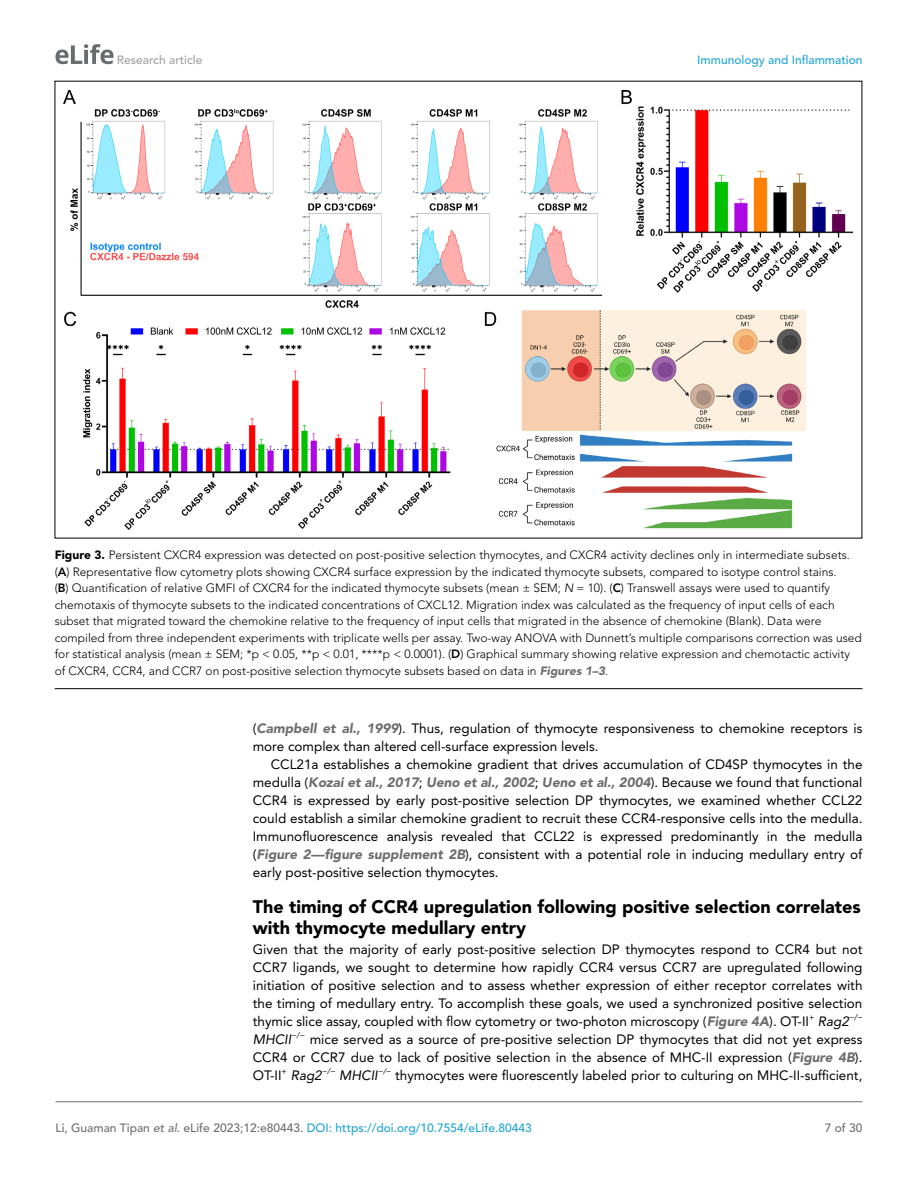
<style>
.page{position:relative;width:918px;height:1188px;background:#fff}
.page>*{position:absolute;margin:0;border:0;box-sizing:border-box;transform-origin:0 0}
.t1{font:900 18px/21px "Avenir LT Std";color:#000}
.t2{font:13.5px/18px "Avenir LT Std";color:#000;text-align:justify}
.t3{font:300 12px/16.5px "Avenir LT Std";color:#000}
.t4{font:500 12px "Avenir LT Std";color:#1ea4d7}
.t5{font:500 12px "Avenir LT Std";color:#a3a09f}
.t6{font:500 12px "Avenir LT Std";color:#6e6e70}
.s1{font-weight:900}
.s2{font-weight:800}
.s3{font-style:italic}
.s4{font-weight:900;font-style:italic;color:#6e6e70}
.s5{color:#6e6e70}
.s6{font-style:italic;color:#6e6e70}
</style>
<div class="page">
<svg style="left:55px;top:44px;width:59px;height:20px"></svg>
<hr style="left:56px;top:1101px;width:806px;height:1px;background:#6e6e70">
<hr style="left:55px;top:688px;width:807px;height:1px;background:#000">
<img style="left:64px;top:90px;width:789px;height:439px">
<p class="t5" style="left:117px;top:53px;width:87px">Research article</p>
<p class="t4" style="left:697px;top:53px;width:167px">Immunology and Inflammation</p>
<p class="t3" style="left:55px;top:547px;width:809px"><span class="s1">Figure 3.</span> Persistent CXCR4 expression was detected on post-positive selection thymocytes, and CXCR4 activity declines only in intermediate subsets. (<span class="s2">A</span>) Representative flow cytometry plots showing CXCR4 surface expression by the indicated thymocyte subsets, compared to isotype control stains.<br>(<span class="s2">B</span>) Quantification of relative GMFI of CXCR4 for the indicated thymocyte subsets (mean ± SEM; <span class="s3">N</span> = 10). (<span class="s2">C</span>) Transwell assays were used to quantify chemotaxis of thymocyte subsets to the indicated concentrations of CXCL12. Migration index was calculated as the frequency of input cells of each subset that migrated toward the chemokine relative to the frequency of input cells that migrated in the absence of chemokine (Blank). Data were compiled from three independent experiments with triplicate wells per assay. Two-way ANOVA with Dunnett’s multiple comparisons correction was used for statistical analysis (mean ± SEM; *p &lt; 0.05, **p &lt; 0.01, ****p &lt; 0.0001). (<span class="s2">D</span>) Graphical summary showing relative expression and chemotactic activity of CXCR4, CCR4, and CCR7 on post-positive selection thymocyte subsets based on data in <span class="s4">Figures 1–3</span>.</p>
<p class="t2" style="left:253px;top:719px;width:611px;line-height:18.5px">(<span class="s4">Campbell et al., 1999</span>). Thus, regulation of thymocyte responsiveness to chemokine receptors is more complex than altered cell-surface expression levels.</p>
<p class="t2" style="left:253px;top:756px;width:611px;text-indent:18px">CCL21a establishes a chemokine gradient that drives accumulation of CD4SP thymocytes in the medulla (<span class="s4">Kozai et al., 2017</span>; <span class="s4">Ueno et al., 2002</span>; <span class="s4">Ueno et al., 2004</span>). Because we found that functional CCR4 is expressed by early post-positive selection DP thymocytes, we examined whether CCL22 could establish a similar chemokine gradient to recruit these CCR4-responsive cells into the medulla.<br>Immunofluorescence analysis revealed that CCL22 is expressed predominantly in the medulla (<span class="s4">Figure 2—figure supplement 2B</span>), consistent with a potential role in inducing medullary entry of early post-positive selection thymocytes.</p>
<h1 class="t1" style="left:253px;top:896px;width:609px">The timing of CCR4 upregulation following positive selection correlates with thymocyte medullary entry</h1>
<p class="t2" style="left:253px;top:940px;width:611px">Given that the majority of early post-positive selection DP thymocytes respond to CCR4 but not CCR7 ligands, we sought to determine how rapidly CCR4 versus CCR7 are upregulated following initiation of positive selection and to assess whether expression of either receptor correlates with the timing of medullary entry. To accomplish these goals, we used a synchronized positive selection thymic slice assay, coupled with flow cytometry or two-photon microscopy (<span class="s4">Figure 4A</span>). OT-II<sup>+</sup> <span class="s3">Rag2</span><sup>−/− </sup><span class="s3">MHCII</span><sup>−/−</sup> mice served as a source of pre-positive selection DP thymocytes that did not yet express CCR4 or CCR7 due to lack of positive selection in the absence of MHC-II expression (<span class="s4">Figure 4B</span>).<br>OT-II<sup>+</sup> <span class="s3">Rag2</span><sup>−/−</sup> <span class="s3">MHCII</span><sup>−/−</sup> thymocytes were fluorescently labeled prior to culturing on MHC-II-sufficient,</p>
<p class="t4" style="left:56px;top:1121px;width:478px"><span class="s5">Li, Guaman Tipan</span> <span class="s6">et al</span><span class="s5">. eLife 2023;12:e80443.</span> DOI: https://doi.org/10.7554/eLife.80443</p>
<p class="t6" style="left:825px;top:1121px;width:39px">7 of 30</p>
</div>
